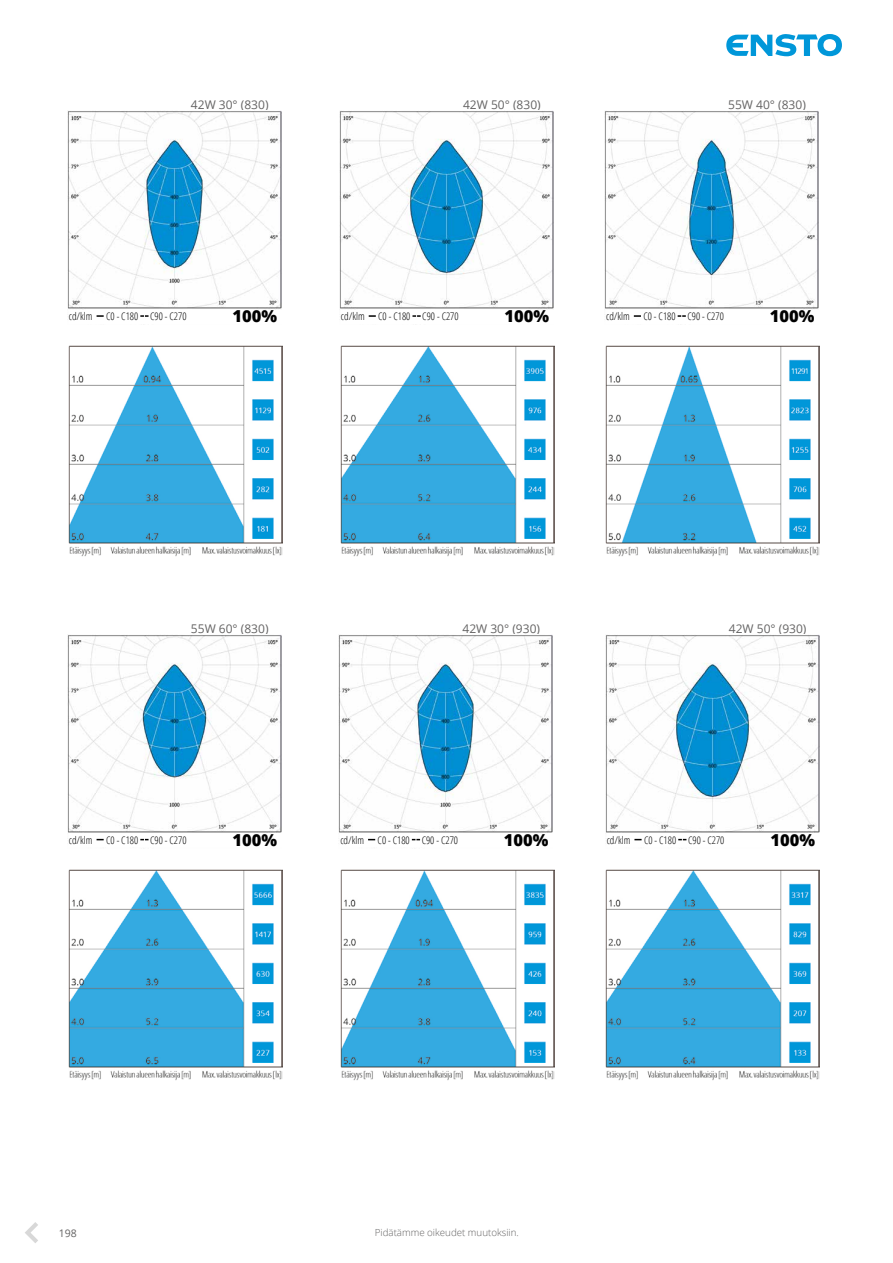
<style>
.page{position:relative;width:893px;height:1263px;background:#fff}
.page>*{position:absolute;margin:0;border:0;box-sizing:border-box;transform-origin:0 0}
.t1{font:800 16.5px "Open Sans";color:#000}
.t2{font:12px "Open Sans";color:#646363}
.t3{font:300 condensed 10.5px "Open Sans";color:#000}
.t4{font:10.5px "Open Sans";color:#646363}
.t5{font:300 9.75px "Open Sans";color:#646363}
</style>
<div class="page">
<svg style="left:726px;top:34px;width:116px;height:22px"></svg>
<svg style="left:25px;top:1222px;width:13px;height:21px"></svg>
<img style="left:339px;top:635px;width:214px;height:198px">
<img style="left:340px;top:869px;width:214px;height:212px">
<img style="left:605px;top:635px;width:214px;height:198px">
<img style="left:606px;top:869px;width:214px;height:212px">
<img style="left:67px;top:111px;width:214px;height:198px">
<svg style="left:97px;top:315px;width:7px;height:2px"></svg>
<svg style="left:140px;top:315px;width:9px;height:2px"></svg>
<img style="left:339px;top:111px;width:214px;height:198px">
<svg style="left:369px;top:315px;width:7px;height:2px"></svg>
<svg style="left:412px;top:315px;width:9px;height:2px"></svg>
<img style="left:69px;top:346px;width:214px;height:211px">
<img style="left:605px;top:111px;width:214px;height:198px">
<svg style="left:634px;top:315px;width:7px;height:2px"></svg>
<svg style="left:678px;top:315px;width:8px;height:2px"></svg>
<img style="left:606px;top:346px;width:214px;height:211px">
<img style="left:340px;top:346px;width:214px;height:211px">
<img style="left:67px;top:635px;width:214px;height:198px">
<img style="left:69px;top:869px;width:214px;height:212px">
<p class="t2" style="left:191px;top:97px;width:79px">42W 30° (830)</p>
<p class="t2" style="left:463px;top:97px;width:79px">42W 50° (830)</p>
<p class="t2" style="left:728px;top:97px;width:79px">55W 40° (830)</p>
<p class="t3" style="left:69px;top:309px;width:25px">cd/klm</p>
<p class="t3" style="left:106px;top:309px;width:82px">C0 - C180 C90 - C270</p>
<h1 class="t1" style="left:232px;top:304px;width:46px">100%</h1>
<p class="t3" style="left:341px;top:309px;width:25px">cd/klm</p>
<p class="t3" style="left:378px;top:309px;width:82px">C0 - C180 C90 - C270</p>
<h1 class="t1" style="left:505px;top:304px;width:46px">100%</h1>
<p class="t3" style="left:606px;top:309px;width:25px">cd/klm</p>
<p class="t3" style="left:643px;top:309px;width:82px">C0 - C180 C90 - C270</p>
<h1 class="t1" style="left:770px;top:304px;width:46px">100%</h1>
<p class="t2" style="left:191px;top:620px;width:79px">55W 60° (830)</p>
<p class="t2" style="left:462px;top:620px;width:79px">42W 30° (930)</p>
<p class="t2" style="left:729px;top:620px;width:79px">42W 50° (930)</p>
<p class="t3" style="left:69px;top:833px;width:25px">cd/klm</p>
<p class="t3" style="left:106px;top:833px;width:82px">C0 - C180 C90 - C270</p>
<h1 class="t1" style="left:232px;top:827px;width:46px">100%</h1>
<p class="t3" style="left:340px;top:833px;width:25px">cd/klm</p>
<p class="t3" style="left:378px;top:833px;width:82px">C0 - C180 C90 - C270</p>
<h1 class="t1" style="left:504px;top:827px;width:46px">100%</h1>
<p class="t3" style="left:607px;top:833px;width:25px">cd/klm</p>
<p class="t3" style="left:644px;top:833px;width:82px">C0 - C180 C90 - C270</p>
<h1 class="t1" style="left:770px;top:827px;width:46px">100%</h1>
<p class="t4" style="left:59px;top:1226px;width:20px">198</p>
<p class="t5" style="left:375px;top:1226px;width:145px">Pidätämme oikeudet muutoksiin.</p>
</div>
